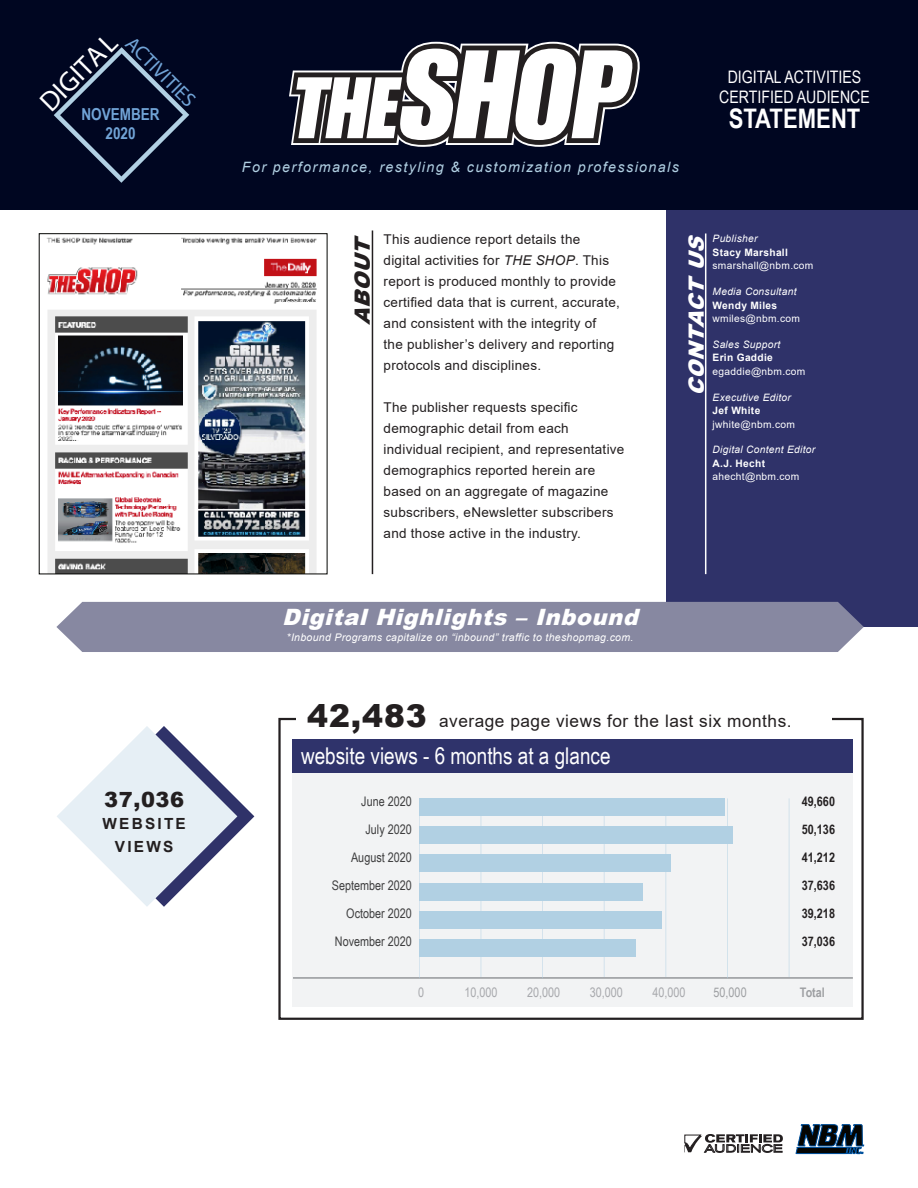
<style>
.page{position:relative;width:918px;height:1188px;background:#fff}
.page>*{position:absolute;margin:0;border:0;box-sizing:border-box;transform-origin:0 0}
.t1{font:27.9px "Myriad Pro";color:#fff}
.t2{font:700 27px "Arial Narrow";color:#fff}
.t3{font:23.1px "Arial Narrow";color:#fff}
.Heading{font:italic 900 22.5px "Arial";color:#fff}
.Heading-2{font:italic 900 21px "Arial";color:#fff}
.Heading__main{font:900 21px "Arial";color:#231f20}
.Heading-3{font:italic 900 21px "Arial";color:#231f20}
.t4{font:20.25px "Myriad Pro";color:#71a4d7}
.Heading-4{font:17.25px "Arial";letter-spacing:.03em;color:#231f20}
.t5{font:17.25px "Arial Narrow";color:#fff}
.t6{font:700 16.5px/19.8px "Arial Narrow";color:#71a4d7;text-align:center}
.Heading__main-2{font:700 15.3px "Arial";letter-spacing:.145em;color:#231f20}
.Copy{font:italic 14.25px "Arial";letter-spacing:.1em;color:#b1d0e3}
.Copy-2{font:13.5px/21px "Arial";letter-spacing:.02em;color:#231f20}
.t7{font:13.2px "Arial Narrow";color:#3e3e3f}
.t8{font:700 13.2px "Arial Narrow";color:#231f20}
.t9{font:13.2px "Arial Narrow";color:#a7a8ac}
.t10{font:13.2px "Arial Narrow";color:#9d9fa2}
.t11{font:700 13.2px "Arial Narrow";color:#9d9fa2}
.Heading-5{font:italic 10.5px "Arial";letter-spacing:.03em;color:#fff}
.Copy-3{font:10.2px "Arial";letter-spacing:.03em;color:#fff}
.Heading_2{font:italic 10.2px "Arial";letter-spacing:.03em;color:#fff}
.Name{font:700 10.2px "Arial";letter-spacing:.03em;color:#fff}
.s1{font-style:italic}
.s2{font-weight:900;font-size:31.35px}
</style>
<div class="page">
<div style="left:666px;top:194px;width:252px;height:433px;background:#2f3269"></div>
<svg style="left:796px;top:1124px;width:68px;height:31px;background:#354b5e"></svg>
<div style="left:0;top:0;width:918px;height:209px;background:#000621"></div>
<div style="left:278px;top:718px;width:586px;height:302px;border:2px solid #231f20"></div>
<div style="left:296px;top:704px;width:535px;height:28px;background:#fff"></div>
<hr style="left:372px;top:230px;width:1px;height:344px;background:#231f20">
<hr style="left:705px;top:233px;width:1px;height:341px;background:#fff">
<div style="left:56px;top:602px;width:808px;height:50px;background:#8788a1"></div>
<svg style="left:57px;top:726px;width:197px;height:181px"></svg>
<svg style="left:684px;top:1134px;width:99px;height:19px"></svg>
<div style="left:292px;top:740px;width:561px;height:267px;background:#f2f3f4"></div>
<div style="left:292px;top:740px;width:561px;height:33px;background:#2f336b"></div>
<hr style="left:293px;top:977px;width:560px;height:2px;background:#9d9fa2">
<hr style="left:419px;top:798px;width:1px;height:180px;background:#b1d0e3">
<hr style="left:481px;top:798px;width:1px;height:179px;background:#b1d0e3">
<hr style="left:604px;top:798px;width:1px;height:179px;background:#b1d0e3">
<hr style="left:666px;top:798px;width:1px;height:179px;background:#b1d0e3">
<hr style="left:542px;top:798px;width:1px;height:180px;background:#b1d0e3">
<hr style="left:727px;top:798px;width:1px;height:180px;background:#b1d0e3">
<hr style="left:789px;top:798px;width:1px;height:179px;background:#b1d0e3">
<svg style="left:289px;top:42px;width:351px;height:105px"></svg>
<svg style="left:54px;top:47px;width:135px;height:136px"></svg>
<div style="left:419px;top:855px;width:252px;height:17px;background:#b1d0e3"></div>
<div style="left:419px;top:827px;width:314px;height:17px;background:#b1d0e3"></div>
<div style="left:420px;top:798px;width:305px;height:18px;background:#b1d0e3"></div>
<div style="left:420px;top:939px;width:216px;height:18px;background:#b1d0e3"></div>
<div style="left:419px;top:883px;width:224px;height:17px;background:#b1d0e3"></div>
<div style="left:419px;top:911px;width:243px;height:17px;background:#b1d0e3"></div>
<svg style="left:39px;top:233px;width:288px;height:341px"></svg>
<h1 class="t1" style="left:32px;top:94px;width:98px;rotate:-45deg">DIGITAL</h1>
<h3 class="t4" style="left:138px;top:31px;width:92px;rotate:45deg">ACTIVITIES</h3>
<p class="t6" style="left:82px;top:103px;width:80px">NOVEMBER<br>2020</p>
<p class="Heading__main" style="left:104px;top:784px;width:82px">37,036</p>
<p class="Heading__main-2" style="left:103px;top:813px;width:85px">WEBSITE</p>
<p class="Heading__main-2" style="left:115px;top:835px;width:60px">VIEWS</p>
<p class="Copy" style="left:242px;top:158px;width:439px">For performance, restyling &amp; customization professionals</p>
<p class="t5" style="left:728px;top:64px;width:135px">DIGITAL ACTIVITIES</p>
<p class="t5" style="left:719px;top:84px;width:152px">CERTIFIED AUDIENCE</p>
<p class="t2" style="left:729px;top:98px;width:133px">STATEMENT</p>
<p class="Heading-3" style="left:347px;top:325px;width:97px;rotate:-90deg">ABOUT</p>
<p class="Heading-2" style="left:681px;top:396px;width:169px;rotate:-90deg">CONTACTUS</p>
<p class="Copy-2" style="left:384px;top:228px;width:238px">This audience report details the digital activities for <span class="s1">THE SHOP</span>. This report is produced monthly to provide certified data that is current, accurate, and consistent with the integrity of<br>the publisher’s delivery and reporting protocols and disciplines.</p>
<p class="Copy-2" style="left:384px;top:396px;width:242px">The publisher requests specific demographic detail from each individual recipient, and representative demographics reported herein are based on an aggregate of magazine subscribers, eNewsletter subscribers and those active in the industry.</p>
<p class="Heading_2" style="left:713px;top:232px;width:46px">Publisher</p>
<p class="Name" style="left:713px;top:245px;width:77px">Stacy Marshall</p>
<p class="Copy-3" style="left:713px;top:259px;width:102px">smarshall@nbm.com</p>
<p class="Heading_2" style="left:713px;top:285px;width:85px">Media Consultant</p>
<p class="Name" style="left:713px;top:298px;width:66px">Wendy Miles</p>
<p class="Copy-3" style="left:713px;top:311px;width:89px">wmiles@nbm.com</p>
<p class="Heading_2" style="left:713px;top:338px;width:69px">Sales Support</p>
<p class="Name" style="left:713px;top:350px;width:62px">Erin Gaddie</p>
<p class="Copy-3" style="left:713px;top:364px;width:94px">egaddie@nbm.com</p>
<p class="Heading_2" style="left:713px;top:390px;width:80px">Executive Editor</p>
<p class="Name" style="left:713px;top:403px;width:49px">Jef White</p>
<p class="Copy-3" style="left:713px;top:417px;width:84px">jwhite@nbm.com</p>
<p class="Heading_2" style="left:713px;top:443px;width:104px">Digital Content Editor</p>
<p class="Name" style="left:713px;top:456px;width:54px">A.J. Hecht</p>
<p class="Copy-3" style="left:713px;top:470px;width:88px">ahecht@nbm.com</p>
<p class="Heading" style="left:282px;top:600px;width:365px">DigitalHighlights –Inbound</p>
<p class="Heading-5" style="left:287px;top:631px;width:348px">*Inbound Programs capitalize on “inbound” traffic to theshopmag.com.</p>
<p class="Heading-4" style="left:307px;top:709px;width:486px"><span class="s2">42,483</span> average page views for the last six months.</p>
<p class="t3" style="left:301px;top:739px;width:311px">website views - 6 months at a glance</p>
<p class="t7" style="left:361px;top:792px;width:52px">June 2020</p>
<p class="t7" style="left:366px;top:820px;width:48px">July 2020</p>
<p class="t7" style="left:351px;top:848px;width:62px">August 2020</p>
<p class="t7" style="left:332px;top:876px;width:82px">September 2020</p>
<p class="t7" style="left:346px;top:904px;width:67px">October 2020</p>
<p class="t7" style="left:335px;top:932px;width:79px">November 2020</p>
<p class="t8" style="left:802px;top:792px;width:35px">49,660</p>
<p class="t8" style="left:802px;top:820px;width:35px">50,136</p>
<p class="t8" style="left:802px;top:848px;width:35px">41,212</p>
<p class="t8" style="left:802px;top:876px;width:35px">37,636</p>
<p class="t8" style="left:802px;top:904px;width:35px">39,218</p>
<p class="t8" style="left:802px;top:932px;width:35px">37,036</p>
<p class="t9" style="left:418px;top:982px;width:8px">0</p>
<p class="t9" style="left:464px;top:982px;width:35px">10,000</p>
<p class="t9" style="left:527px;top:982px;width:35px">20,000</p>
<p class="t9" style="left:590px;top:982px;width:35px">30,000</p>
<p class="t9" style="left:653px;top:982px;width:35px">40,000</p>
<p class="t10" style="left:714px;top:982px;width:35px">50,000</p>
<p class="t11" style="left:800px;top:982px;width:27px">Total</p>
</div>
